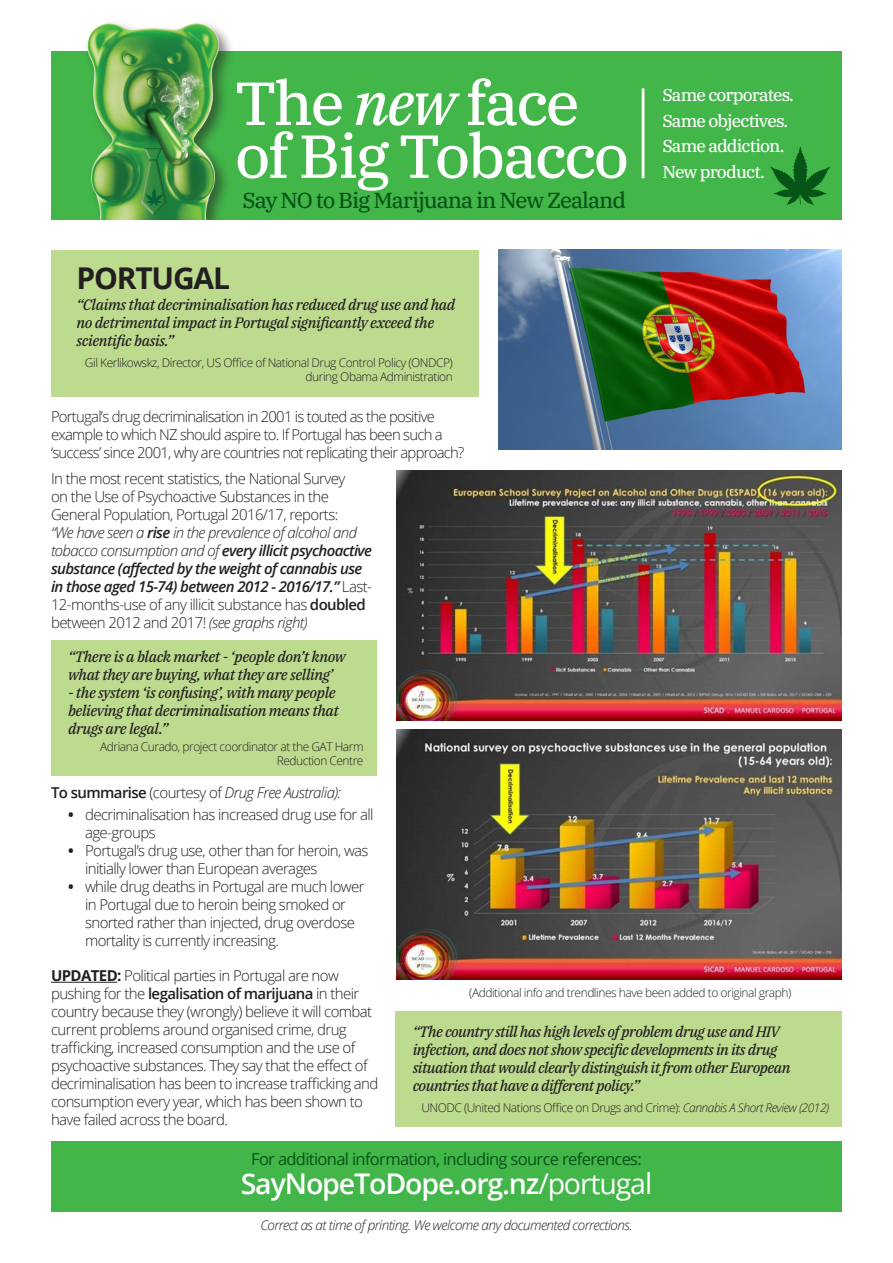
<style>
.page{position:relative;width:893px;height:1263px;background:#fff}
.page>*{position:absolute;margin:0;border:0;box-sizing:border-box;transform-origin:0 0}
.t1{font:60.6px/52.9px "IBM Plex Serif Text";letter-spacing:-.04em;color:#fff}
.INTRO_Heading{font:700 30px "Open Sans";letter-spacing:-.04em;color:#231f20}
.t2{font:600 28.5px "Open Sans";letter-spacing:-.04em;color:#fff}
.t3{font:21.75px "IBM Plex Serif Text";letter-spacing:-.05em;color:#065417}
.t4{font:17.1px/25.8px "IBM Plex Serif Text";letter-spacing:-.05em;color:#fff}
.t5{font:16.5px "Open Sans";letter-spacing:-.04em;color:#065417}
.Body_Copy{font:300 15px/18px "Open Sans";letter-spacing:-.04em;color:#231f20}
.HIGHLIGHT_copy{font:italic 15px/18px "IBM Plex Serif Text";letter-spacing:-.03em;color:#231f20}
.Body_Copy-2{font:italic 300 15px "Open Sans";letter-spacing:-.04em;color:#231f20}
.t6{font:italic 300 13.5px "Open Sans";letter-spacing:-.04em;color:#231f20}
.Body_Copy-3{font:300 12px/14.4px "Open Sans";letter-spacing:-.04em;color:#231f20;text-align:right}
.s1{font-style:italic}
.s2{font-weight:600;font-style:italic}
.s3{font-weight:600}
.s4{font-weight:600;font-style:normal}
.s5{font-style:normal}
.s6{font-weight:700}
.s7{font-weight:400}
</style>
<div class="page">
<div style="left:51px;top:51px;width:791px;height:169px;background:#42b649"></div>
<img style="left:87px;top:23px;width:145px;height:197px">
<hr style="left:642px;top:88px;width:2px;height:90px;background:#fff">
<svg style="left:770px;top:147px;width:60px;height:58px"></svg>
<hr style="left:51px;top:982px;width:66px;height:1px;background:#231f20">
<div style="left:51px;top:640px;width:325px;height:136px;background:#bddb8f"></div>
<div style="left:51px;top:1141px;width:791px;height:71px;background:#42b649"></div>
<img style="left:499px;top:250px;width:343px;height:200px">
<div style="left:51px;top:250px;width:427px;height:146px;background:#bddb8f"></div>
<div style="left:396px;top:1011px;width:446px;height:116px;background:#bddb8f"></div>
<img style="left:397px;top:730px;width:444px;height:250px">
<img style="left:397px;top:470px;width:444px;height:250px">
<h1 class="t1" style="left:235px;top:72px;width:396px">The <span class="s1">new</span> face of Big Tobacco</h1>
<p class="t4" style="left:662px;top:81px;width:133px">Same corporates.<br>Same objectives.<br>Same addiction.<br>New product.</p>
<h3 class="t3" style="left:242px;top:183px;width:385px">Say NO to Big Marijuana in New Zealand</h3>
<p class="INTRO_Heading" style="left:77px;top:257px;width:155px">PORTUGAL</p>
<p class="HIGHLIGHT_copy" style="left:77px;top:294px;width:380px">“Claims that decriminalisation has reduced drug use and had no detrimental impact in Portugal significantly exceed the scientific basis.”</p>
<p class="Body_Copy-3" style="left:85px;top:355px;width:369px">Gil Kerlikowskz, Director, US Office of National Drug Control Policy (ONDCP) during Obama Administration</p>
<p class="Body_Copy" style="left:51px;top:407px;width:415px">Portugal’s drug decriminalisation in 2001 is touted as the positive example to which NZ should aspire to. If Portugal has been such a ‘success’ since 2001, why are countries not replicating their approach?</p>
<p class="Body_Copy" style="left:51px;top:469px;width:323px">In the most recent statistics, the National Survey<br>on the Use of Psychoactive Substances in the General Population, Portugal 2016/17, reports:<br><span class="s1">“We have seen a</span> <span class="s2">rise</span> <span class="s1">in the prevalence of alcohol and tobacco consumption and of</span> <span class="s2">every illicit psychoactive substance (affected by the weight of cannabis use in those aged 15-74) between 2012 - 2016/17.”</span> Last-12-months-use of any illicit substance has <span class="s3">doubled </span>between 2012 and 2017! <span class="s1">(see graphs right)</span></p>
<p class="HIGHLIGHT_copy" style="left:68px;top:646px;width:279px">“There is a black market - ‘people don’t know what they are buying, what they are selling’</p>
<p class="HIGHLIGHT_copy" style="left:68px;top:682px;width:272px">- the system ‘is confusing’, with many people believing that decriminalisation means that drugs are legal.”</p>
<p class="Body_Copy-3" style="left:100px;top:739px;width:265px">Adriana Curado, project coordinator at the GAT Harm<br>Reduction Centre</p>
<p class="Body_Copy-2" style="left:51px;top:782px;width:292px"><span class="s4">To summarise</span> <span class="s5">(courtesy of</span> Drug Free Australia):</p>
<p class="Body_Copy" style="left:85px;top:805px;width:290px;text-indent:-17px"><span class="s6">•</span> decriminalisation has increased drug use for all age-groups</p>
<p class="Body_Copy" style="left:85px;top:841px;width:285px;text-indent:-17px"><span class="s6">•</span> Portugal’s drug use, other than for heroin, was initially lower than European averages</p>
<p class="Body_Copy" style="left:85px;top:877px;width:281px;text-indent:-17px"><span class="s6">•</span> while drug deaths in Portugal are much lower in Portugal due to heroin being smoked or snorted rather than injected, drug overdose mortality is currently increasing.</p>
<p class="Body_Copy" style="left:51px;top:966px;width:329px"><span class="s6">UPDATED:</span> Political parties in Portugal are now pushing for the <span class="s3">legalisation of marijuana</span> in their country because they (wrongly) believe it will combat current problems around organised crime, drug trafficking, increased consumption and the use of psychoactive substances. They say that the effect of decriminalisation has been to increase trafficking and consumption every year, which has been shown to have failed across the board.</p>
<p class="Body_Copy-3" style="left:469px;top:985px;width:324px">(Additional info and trendlines have been added to original graph)</p>
<p class="HIGHLIGHT_copy" style="left:413px;top:1021px;width:379px">“The country still has high levels of problem drug use and HIV infection, and does not show specific developments in its drug situation that would clearly distinguish it from other European countries that have a different policy.”</p>
<p class="Body_Copy-3" style="left:421px;top:1100px;width:409px">UNODC (United Nations Office on Drugs and Crime): <span class="s1">Cannabis A Short Review (2012)</span></p>
<p class="t5" style="left:251px;top:1147px;width:392px">For additional information, including source references:</p>
<p class="t2" style="left:241px;top:1164px;width:413px">SayNopeToDope.org.nz<span class="s7">/portugal</span></p>
<p class="t6" style="left:260px;top:1216px;width:374px">Correct as at time of printing. We welcome any documented corrections.</p>
</div>
